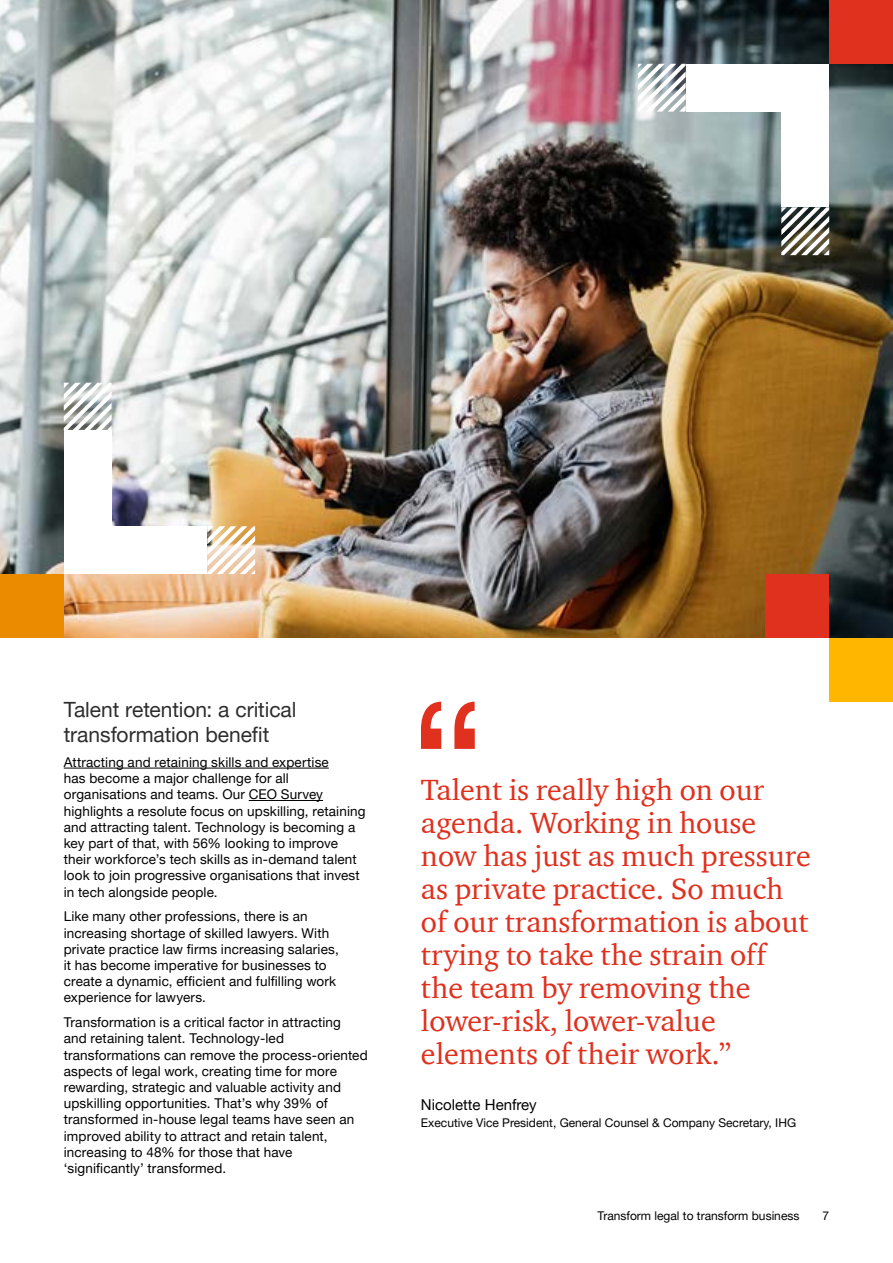
<style>
.page{position:relative;width:893px;height:1263px;background:#fff}
.page>*{position:absolute;margin:0;border:0;box-sizing:border-box;transform-origin:0 0}
.t1{font:30px/33px "ITC Charter Com";color:#e0301e}
.t2{font:21px/25.2px "Helvetica Neue LT Pro";color:#2d2d2d}
.t3{font:15px "Helvetica Neue LT Pro";color:#000}
.t4{font:13.5px/16.2px "Helvetica Neue LT Pro";letter-spacing:.01em;color:#000}
.t5{font:12px "Helvetica Neue LT Pro";color:#000}
</style>
<div class="page">
<img style="left:0;top:0;width:893px;height:638px">
<svg style="left:64px;top:383px;width:48px;height:48px"></svg>
<div style="left:64px;top:431px;width:48px;height:47px;background:#fff"></div>
<svg style="left:207px;top:526px;width:48px;height:48px"></svg>
<div style="left:64px;top:478px;width:48px;height:48px;background:#fff"></div>
<div style="left:64px;top:526px;width:48px;height:48px;background:#fff"></div>
<div style="left:112px;top:526px;width:47px;height:48px;background:#fff"></div>
<div style="left:159px;top:526px;width:48px;height:48px;background:#fff"></div>
<div style="left:0;top:574px;width:64px;height:64px;background:#eb8c00"></div>
<svg style="left:781px;top:207px;width:48px;height:48px"></svg>
<div style="left:781px;top:159px;width:48px;height:48px;background:#fff"></div>
<svg style="left:638px;top:64px;width:48px;height:48px"></svg>
<div style="left:781px;top:112px;width:48px;height:47px;background:#fff"></div>
<div style="left:781px;top:64px;width:48px;height:48px;background:#fff"></div>
<div style="left:733px;top:64px;width:48px;height:48px;background:#fff"></div>
<div style="left:686px;top:64px;width:47px;height:48px;background:#fff"></div>
<div style="left:829px;top:0;width:64px;height:64px;background:#e0301e"></div>
<div style="left:829px;top:638px;width:64px;height:64px;background:#ffb600"></div>
<div style="left:765px;top:574px;width:64px;height:64px;background:#e0301e"></div>
<hr style="left:64px;top:768px;width:265px;height:1px;background:#000">
<hr style="left:249px;top:800px;width:74px;height:1px;background:#000">
<svg style="left:421px;top:702px;width:54px;height:47px"></svg>
<h2 class="t2" style="left:64px;top:696px;width:234px">Talent retention: a critical transformation benefit</h2>
<p class="t4" style="left:64px;top:754px;width:303px">Attracting and retaining skills and expertise<br>has become a major challenge for all organisations and teams. Our CEO Survey highlights a resolute focus on upskilling, retaining and attracting talent. Technology is becoming a key part of that, with 56% looking to improve their workforce’s tech skills as in-demand talent look to join progressive organisations that invest in tech alongside people.</p>
<p class="t4" style="left:64px;top:908px;width:276px">Like many other professions, there is an increasing shortage of skilled lawyers. With private practice law firms increasing salaries, it has become imperative for businesses to create a dynamic, efficient and fulfilling work experience for lawyers.</p>
<p class="t4" style="left:64px;top:1014px;width:306px">Transformation is a critical factor in attracting<br>and retaining talent. Technology-led transformations can remove the process-oriented aspects of legal work, creating time for more rewarding, strategic and valuable activity and upskilling opportunities. That’s why 39% of transformed in-house legal teams have seen an improved ability to attract and retain talent, increasing to 48% for those that have ‘significantly’ transformed.</p>
<p class="t1" style="left:421px;top:772px;width:391px">Talent is really high on our agenda. Working in house now has just as much pressure as private practice. So much of our transformation is about trying to take the strain off the team by removing the lower-risk, lower-value elements of their work.”</p>
<p class="t3" style="left:421px;top:1095px;width:117px">Nicolette Henfrey</p>
<p class="t5" style="left:421px;top:1115px;width:377px">Executive Vice President, General Counsel &amp; Company Secretary, IHG</p>
<p class="t5" style="left:598px;top:1209px;width:203px">Transform legal to transform business</p>
<p class="t5" style="left:822px;top:1209px;width:8px">7</p>
</div>
